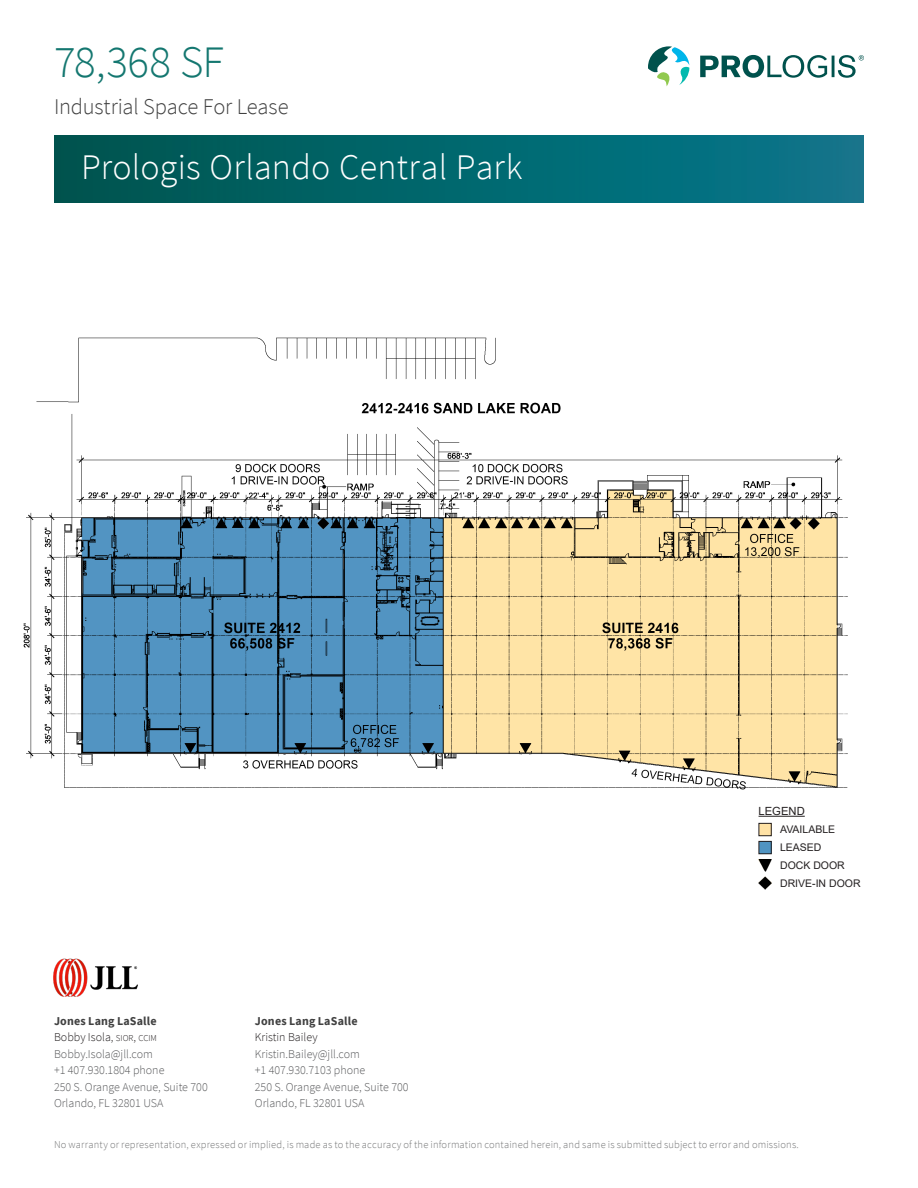
<style>
.page{position:relative;width:918px;height:1188px;background:#fff}
.page>*{position:absolute;margin:0;border:0;box-sizing:border-box;transform-origin:0 0}
.SF{font:300 45px "Source Sans Pro";letter-spacing:-.015em;color:#147770}
.Prologis_Park_Name{font:300 36px "Source Sans Pro";letter-spacing:.005em;color:#fff}
.Lease_Description{font:300 22.5px "Source Sans Pro";letter-spacing:-.01em;color:#414141}
.t1{font:300 12px/16.5px "Source Sans Pro";color:#57585a}
.t2{font:700 12px "Source Sans Pro";letter-spacing:.015em;color:#414141}
.t3{font:300 12px "Source Sans Pro";color:#231f20}
.t4{font:11.25px "Arial";color:#231f20}
.Footer_Text{font:300 10.5px "Source Sans Pro";letter-spacing:.015em;color:#747576}
.t5{font:10.5px/18px "Arial";color:#231f20}
.s1{font-weight:700;color:#414141}
.s2{color:#231f20}
.s3{font-size:9px;color:#231f20}
</style>
<div class="page">
<svg style="left:648px;top:46px;width:41px;height:40px"></svg>
<svg style="left:700px;top:55px;width:164px;height:23px"></svg>
<div style="left:54px;top:135px;width:810px;height:67px;background:linear-gradient(to right,#00554e,#09788d)"></div>
<img style="left:53px;top:958px;width:85px;height:39px">
<img style="left:23px;top:337px;width:825px;height:453px">
<hr style="left:759px;top:816px;width:46px;height:1px;background:#231f20">
<div style="left:759px;top:823px;width:12px;height:13px;background:#ffe2a5"></div>
<div style="left:759px;top:823px;width:13px;height:13px;border:1px solid #231f20"></div>
<div style="left:759px;top:841px;width:12px;height:13px;background:#5094c2"></div>
<div style="left:759px;top:841px;width:13px;height:13px;border:1px solid #231f20"></div>
<img style="left:759px;top:876px;width:12px;height:14px">
<svg style="left:759px;top:860px;width:12px;height:11px"></svg>
<p class="SF" style="left:54px;top:34px;width:172px">78,368 SF</p>
<p class="Lease_Description" style="left:54px;top:93px;width:236px">Industrial Space For Lease</p>
<p class="Prologis_Park_Name" style="left:81px;top:145px;width:443px">Prologis Orlando Central Park</p>
<p class="t1" style="left:54px;top:1012px;width:155px"><span class="s1">Jones Lang LaSalle<br></span><span class="s2">Bobby Isola,</span> <span class="s3">SIOR</span><span class="s2">,</span> <span class="s3">CCIM<br></span>Bobby.Isola@jll.com<br>+1 407.930.1804 phone<br>250 S. Orange Avenue, Suite 700<br>Orlando, FL 32801 USA</p>
<p class="t2" style="left:255px;top:1012px;width:104px">Jones Lang LaSalle</p>
<p class="t3" style="left:255px;top:1030px;width:64px">Kristin Bailey</p>
<p class="t1" style="left:255px;top:1045px;width:155px">Kristin.Bailey@jll.com<br>+1 407.930.7103 phone<br>250 S. Orange Avenue, Suite 700<br>Orlando, FL 32801 USA</p>
<p class="t4" style="left:759px;top:803px;width:48px">LEGEND</p>
<p class="t5" style="left:780px;top:820px;width:82px">AVAILABLE<br>LEASED<br>DOCK DOOR<br>DRIVE-IN DOOR</p>
<p class="Footer_Text" style="left:54px;top:1138px;width:746px">No warranty or representation, expressed or implied, is made as to the accuracy of the information contained herein, and same is submitted subject to error and omissions.</p>
</div>
